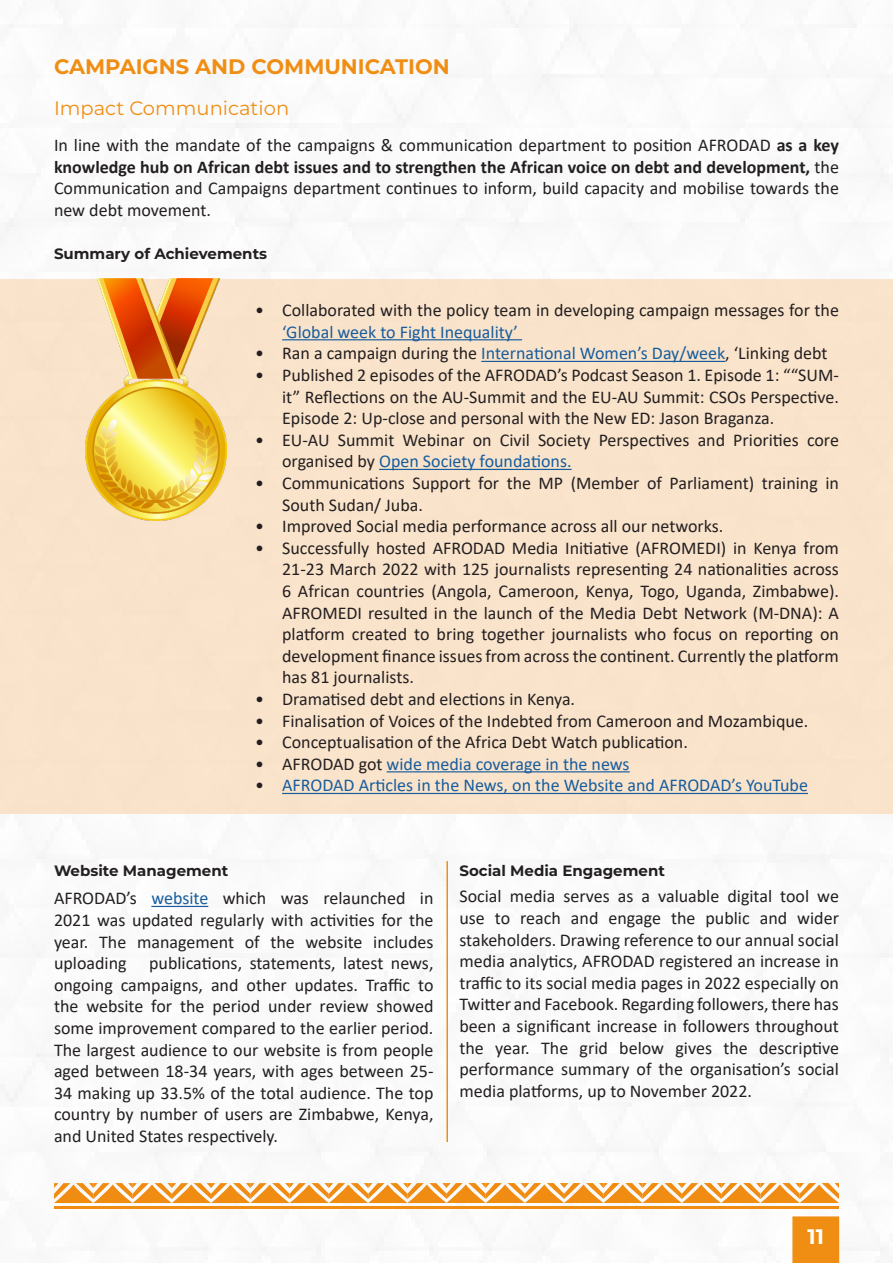
<style>
.page{position:relative;width:893px;height:1263px;background:#fff}
.page>*{position:absolute;margin:0;border:0;box-sizing:border-box;transform-origin:0 0}
.Heading_1{font:700 21px "Montserrat";color:#f08e13}
.t1{font:700 21px "Montserrat";color:#fff}
.Heading_2{font:19.5px "Montserrat";color:#f08e13}
.Body{font:18px/21.6px "Calibri";color:#231f20;text-align:justify}
.t2{font:18px "Calibri";color:#175d9e}
.Heading_3{font:700 15px "Montserrat";color:#231f20}
.s1{font-weight:700}
.s2{color:#175d9e}
.s3{color:#231f20}
</style>
<div class="page">
<hr style="left:250px;top:1206px;width:40px;height:3px;background:#f08c12">
<hr style="left:211px;top:1206px;width:39px;height:3px;background:#f08c12">
<hr style="left:172px;top:1206px;width:39px;height:3px;background:#f08c12">
<hr style="left:133px;top:1206px;width:39px;height:3px;background:#f08c12">
<hr style="left:93px;top:1206px;width:40px;height:3px;background:#f08c12">
<hr style="left:54px;top:1206px;width:39px;height:3px;background:#f08c12">
<hr style="left:290px;top:1206px;width:39px;height:3px;background:#f08c12">
<hr style="left:329px;top:1206px;width:39px;height:3px;background:#f08c12">
<hr style="left:368px;top:1206px;width:39px;height:3px;background:#f08c12">
<hr style="left:407px;top:1206px;width:40px;height:3px;background:#f08c12">
<hr style="left:643px;top:1205px;width:39px;height:3px;background:#f08c12">
<hr style="left:603px;top:1205px;width:40px;height:3px;background:#f08c12">
<hr style="left:564px;top:1205px;width:39px;height:3px;background:#f08c12">
<hr style="left:525px;top:1205px;width:39px;height:3px;background:#f08c12">
<hr style="left:486px;top:1205px;width:39px;height:3px;background:#f08c12">
<hr style="left:446px;top:1205px;width:40px;height:3px;background:#f08c12">
<hr style="left:682px;top:1205px;width:39px;height:3px;background:#f08c12">
<hr style="left:721px;top:1205px;width:39px;height:3px;background:#f08c12">
<hr style="left:760px;top:1205px;width:40px;height:3px;background:#f08c12">
<svg style="left:54px;top:1183px;width:785px;height:20px"></svg>
<hr style="left:800px;top:1205px;width:39px;height:3px;background:#f08c12">
<div style="left:792px;top:1216px;width:47px;height:47px;background:#f08e13;border:2px solid #f08e13"></div>
<div style="left:0;top:279px;width:893px;height:535px;background:#fae3cb"></div>
<hr style="left:151px;top:906px;width:57px;height:1px;background:#175d9e">
<hr style="left:282px;top:339px;width:240px;height:1px;background:#175d9e">
<hr style="left:481px;top:361px;width:244px;height:1px;background:#175d9e">
<hr style="left:379px;top:469px;width:193px;height:1px;background:#175d9e">
<hr style="left:387px;top:771px;width:243px;height:1px;background:#175d9e">
<hr style="left:282px;top:793px;width:526px;height:1px;background:#175d9e">
<hr style="left:446px;top:861px;width:2px;height:281px;background:#f08e13">
<img style="left:85px;top:279px;width:141px;height:242px">
<p class="Heading_1" style="left:54px;top:52px;width:397px">CAMPAIGNS AND COMMUNICATION</p>
<p class="Heading_2" style="left:54px;top:94px;width:237px">Impact Communication</p>
<p class="Body" style="left:54px;top:134px;width:786px">In line with the mandate of the campaigns &amp; communication department to position AFRODAD <span class="s1">as a key knowledge hub on African debt issues and to strengthen the African voice on debt and development,</span> the Communication and Campaigns department continues to inform, build capacity and mobilise towards the new debt movement.</p>
<p class="Heading_3" style="left:54px;top:242px;width:215px">Summary of Achievements</p>
<p class="Body" style="left:282px;top:299px;width:558px;text-indent:-27px">• Collaborated with the policy team in developing campaign messages for the <span class="s2">‘Global week to Fight Inequality’</span></p>
<p class="Body" style="left:255px;top:342px;width:574px">• Ran a campaign during the <span class="s2">International Women’s Day/week</span>, ‘Linking debt</p>
<p class="Body" style="left:282px;top:364px;width:558px;text-indent:-27px">• Published 2 episodes of the AFRODAD’s Podcast Season 1. Episode 1: ““SUM&shy;it” Reflections on the AU-Summit and the EU-AU Summit: CSOs Perspective.<br>Episode 2: Up-close and personal with the New ED: Jason Braganza.</p>
<p class="Body" style="left:282px;top:429px;width:558px;text-indent:-27px">• EU-AU Summit Webinar on Civil Society Perspectives and Priorities core organised by <span class="s2">Open Society foundations.</span></p>
<p class="Body" style="left:282px;top:472px;width:558px;text-indent:-27px">• Communications Support for the MP (Member of Parliament) training in<br>South Sudan/ Juba.</p>
<p class="Body" style="left:255px;top:515px;width:470px">• Improved Social media performance across all our networks.</p>
<p class="Body" style="left:282px;top:537px;width:558px;text-indent:-27px">• Successfully hosted AFRODAD Media Initiative (AFROMEDI) in Kenya from 21-23 March 2022 with 125 journalists representing 24 nationalities across 6 African countries (Angola, Cameroon, Kenya, Togo, Uganda, Zimbabwe).<br>AFROMEDI resulted in the launch of the Media Debt Network (M-DNA): A platform created to bring together journalists who focus on reporting on development finance issues from across the continent. Currently the platform has 81 journalists.</p>
<p class="Body" style="left:255px;top:688px;width:322px">• Dramatised debt and elections in Kenya.</p>
<p class="Body" style="left:255px;top:709px;width:555px">• Finalisation of Voices of the Indebted from Cameroon and Mozambique.</p>
<p class="Body" style="left:255px;top:731px;width:434px">• Conceptualisation of the Africa Debt Watch publication.</p>
<p class="t2" style="left:255px;top:751px;width:376px"><span class="s3">• AFRODAD got</span> wide media coverage in the news</p>
<p class="t2" style="left:255px;top:773px;width:554px"><span class="s3">•</span> AFRODAD Articles in the News, on the Website and AFRODAD’s YouTube</p>
<p class="Heading_3" style="left:54px;top:859px;width:176px">Website Management</p>
<p class="Heading_3" style="left:459px;top:859px;width:207px">Social Media Engagement</p>
<p class="Body" style="left:54px;top:887px;width:381px">AFRODAD’s <span class="s2">website</span> which was relaunched in 2021 was updated regularly with activities for the year. The management of the website includes uploading publications, statements, latest news, ongoing campaigns, and other updates. Traffic to the website for the period under review showed some improvement compared to the earlier period.<br>The largest audience to our website is from people aged between 18-34 years, with ages between 25- 34 making up 33.5% of the total audience. The top country by number of users are Zimbabwe, Kenya, and United States respectively.</p>
<p class="Body" style="left:459px;top:885px;width:381px">Social media serves as a valuable digital tool we use to reach and engage the public and wider stakeholders. Drawing reference to our annual social media analytics, AFRODAD registered an increase in traffic to its social media pages in 2022 especially on Twitter and Facebook. Regarding followers, there has been a significant increase in followers throughout the year. The grid below gives the descriptive performance summary of the organisation’s social media platforms, up to November 2022.</p>
<p class="t1" style="left:808px;top:1221px;width:18px">11</p>
</div>
